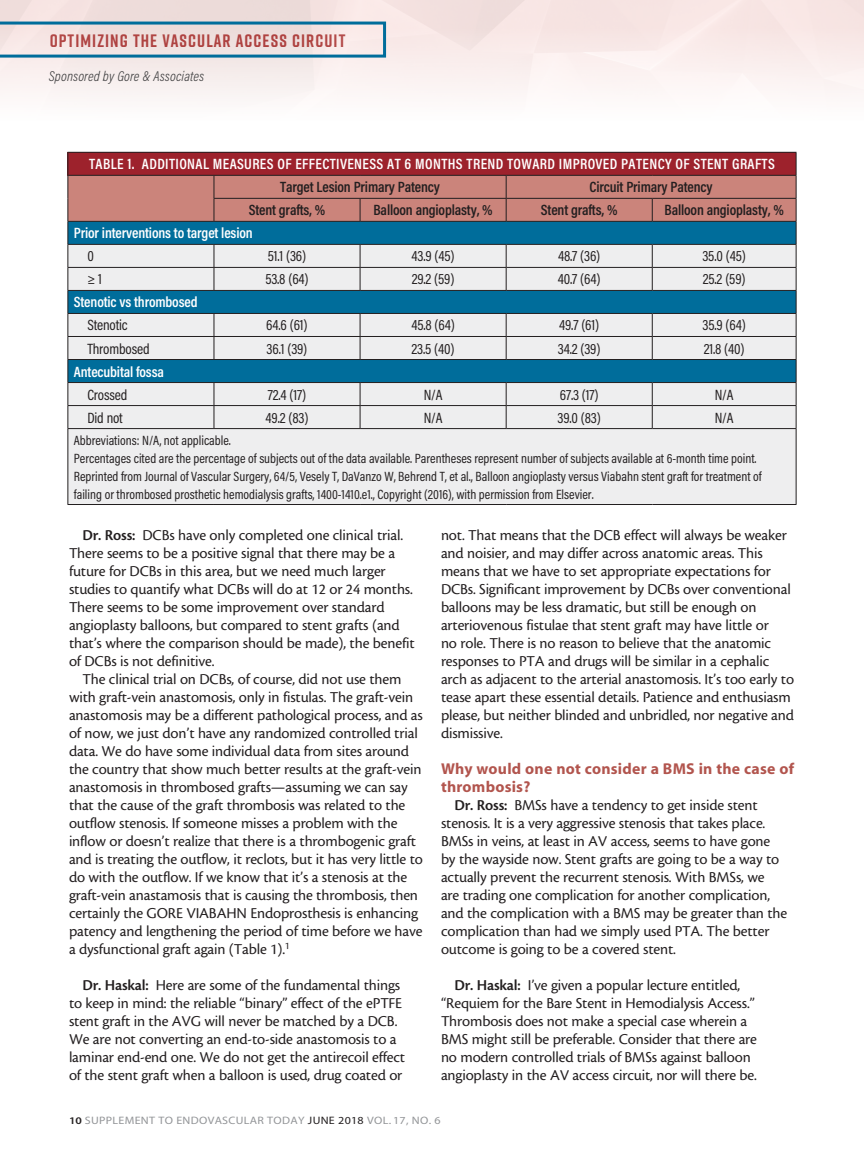
<style>
.page{position:relative;width:864px;height:1161px;background:#fff}
.page>*{position:absolute;margin:0;border:0;box-sizing:border-box;transform-origin:0 0}
.t1{font:700 18px "Rift";letter-spacing:.06em;color:#a63939}
.body{font:15.75px/18px "Cronos MM 408 10";letter-spacing:-.01em;color:#231f20}
.subhead_question{font:15.75px/18px "Myriad MM 700 600";letter-spacing:.015em;color:#b2554e}
.BMC_2_-_Table_Body{font:15px "Acumin Pro Cond";letter-spacing:-.01em;color:#231f20}
.BMC_2_-_Table_Subhea{font:600 15px "Acumin Pro Cond";letter-spacing:-.01em;color:#231f20}
.BMC_2_-_Table_Header{font:600 15px "Acumin Pro Cond";letter-spacing:.025em;color:#fff}
.BMC_2_-_Table_Subhea-2{font:600 15px "Acumin Pro Cond";letter-spacing:-.01em;color:#fff}
.t2{font:italic 300 14.25px "Acumin Pro Cond";letter-spacing:.01em;color:#3e3e3f}
.BMC_2_-_Table_Abbrev{font:13.5px/18px "Acumin Pro Cond";color:#231f20}
.t3{font:10.8px "Myriad MM 400 600";letter-spacing:.025em;color:#939598;scale:1.11 1}
.s1{font-family:"Cronos MM 574 10"}
.s2{font-family:"Myriad MM 565 600";font-size:10.2px;color:#231f20}
.s3{color:#231f20}
</style>
<div class="page">
<svg style="left:0;top:22px;width:386px;height:36px;background:#cbcfd5"></svg>
<div style="left:69px;top:429px;width:727px;height:75px;background:#eeeeef"></div>
<hr style="left:68px;top:152px;width:146px;height:1px;background:#231f20">
<hr style="left:214px;top:152px;width:146px;height:1px;background:#231f20">
<hr style="left:360px;top:152px;width:146px;height:1px;background:#231f20">
<hr style="left:506px;top:152px;width:146px;height:1px;background:#231f20">
<hr style="left:652px;top:152px;width:145px;height:1px;background:#231f20">
<svg style="left:68px;top:153px;width:729px;height:275px;background:#a0a4af"></svg>
<hr style="left:68px;top:428px;width:146px;height:1px;background:#231f20">
<hr style="left:68px;top:429px;width:1px;height:75px;background:#231f20">
<hr style="left:214px;top:428px;width:146px;height:1px;background:#231f20">
<hr style="left:360px;top:428px;width:146px;height:1px;background:#231f20">
<hr style="left:506px;top:428px;width:146px;height:1px;background:#231f20">
<hr style="left:652px;top:428px;width:145px;height:1px;background:#231f20">
<hr style="left:796px;top:429px;width:1px;height:75px;background:#231f20">
<hr style="left:68px;top:504px;width:146px;height:1px;background:#231f20">
<hr style="left:214px;top:504px;width:146px;height:1px;background:#231f20">
<hr style="left:360px;top:504px;width:146px;height:1px;background:#231f20">
<hr style="left:506px;top:504px;width:146px;height:1px;background:#231f20">
<hr style="left:652px;top:504px;width:145px;height:1px;background:#231f20">
<p class="t1" style="left:50px;top:27px;width:297px">OPTIMIZING THE VASCULAR ACCESS CIRCUIT</p>
<p class="t2" style="left:49px;top:66px;width:157px">Sponsored by Gore &amp; Associates</p>
<p class="BMC_2_-_Table_Header" style="left:89px;top:154px;width:687px">TABLE 1. ADDITIONAL MEASURES OF EFFECTIVENESS AT 6 MONTHS TREND TOWARD IMPROVED PATENCY OF STENT GRAFTS</p>
<p class="BMC_2_-_Table_Subhea" style="left:280px;top:177px;width:161px">Target Lesion Primary Patency</p>
<p class="BMC_2_-_Table_Subhea" style="left:590px;top:177px;width:125px">Circuit Primary Patency</p>
<p class="BMC_2_-_Table_Subhea" style="left:249px;top:200px;width:78px">Stent grafts, %</p>
<p class="BMC_2_-_Table_Subhea" style="left:373px;top:200px;width:121px">Balloon angioplasty, %</p>
<p class="BMC_2_-_Table_Subhea" style="left:541px;top:200px;width:78px">Stent grafts, %</p>
<p class="BMC_2_-_Table_Subhea" style="left:665px;top:200px;width:121px">Balloon angioplasty, %</p>
<p class="BMC_2_-_Table_Subhea-2" style="left:74px;top:223px;width:180px">Prior interventions to target lesion</p>
<p class="BMC_2_-_Table_Body" style="left:87px;top:247px;width:8px">0</p>
<p class="BMC_2_-_Table_Body" style="left:268px;top:247px;width:40px">51.1 (36)</p>
<p class="BMC_2_-_Table_Body" style="left:412px;top:247px;width:45px">43.9 (45)</p>
<p class="BMC_2_-_Table_Body" style="left:558px;top:247px;width:44px">48.7 (36)</p>
<p class="BMC_2_-_Table_Body" style="left:702px;top:247px;width:45px">35.0 (45)</p>
<p class="BMC_2_-_Table_Body" style="left:87px;top:270px;width:16px">≥ 1</p>
<p class="BMC_2_-_Table_Body" style="left:265px;top:270px;width:45px">53.8 (64)</p>
<p class="BMC_2_-_Table_Body" style="left:412px;top:270px;width:44px">29.2 (59)</p>
<p class="BMC_2_-_Table_Body" style="left:558px;top:270px;width:44px">40.7 (64)</p>
<p class="BMC_2_-_Table_Body" style="left:703px;top:270px;width:44px">25.2 (59)</p>
<p class="BMC_2_-_Table_Subhea-2" style="left:74px;top:292px;width:125px">Stenotic vs thrombosed</p>
<p class="BMC_2_-_Table_Body" style="left:87px;top:316px;width:42px">Stenotic</p>
<p class="BMC_2_-_Table_Body" style="left:266px;top:316px;width:43px">64.6 (61)</p>
<p class="BMC_2_-_Table_Body" style="left:411px;top:316px;width:45px">45.8 (64)</p>
<p class="BMC_2_-_Table_Body" style="left:559px;top:316px;width:42px">49.7 (61)</p>
<p class="BMC_2_-_Table_Body" style="left:703px;top:316px;width:45px">35.9 (64)</p>
<p class="BMC_2_-_Table_Body" style="left:87px;top:339px;width:64px">Thrombosed</p>
<p class="BMC_2_-_Table_Body" style="left:267px;top:339px;width:42px">36.1 (39)</p>
<p class="BMC_2_-_Table_Body" style="left:412px;top:339px;width:45px">23.5 (40)</p>
<p class="BMC_2_-_Table_Body" style="left:558px;top:339px;width:44px">34.2 (39)</p>
<p class="BMC_2_-_Table_Body" style="left:704px;top:339px;width:42px">21.8 (40)</p>
<p class="BMC_2_-_Table_Subhea-2" style="left:74px;top:362px;width:92px">Antecubital fossa</p>
<p class="BMC_2_-_Table_Body" style="left:87px;top:385px;width:42px">Crossed</p>
<p class="BMC_2_-_Table_Body" style="left:268px;top:385px;width:40px">72.4 (17)</p>
<p class="BMC_2_-_Table_Body" style="left:424px;top:385px;width:20px">N/A</p>
<p class="BMC_2_-_Table_Body" style="left:560px;top:385px;width:40px">67.3 (17)</p>
<p class="BMC_2_-_Table_Body" style="left:715px;top:385px;width:20px">N/A</p>
<p class="BMC_2_-_Table_Body" style="left:87px;top:408px;width:37px">Did not</p>
<p class="BMC_2_-_Table_Body" style="left:266px;top:408px;width:44px">49.2 (83)</p>
<p class="BMC_2_-_Table_Body" style="left:424px;top:408px;width:20px">N/A</p>
<p class="BMC_2_-_Table_Body" style="left:558px;top:408px;width:45px">39.0 (83)</p>
<p class="BMC_2_-_Table_Body" style="left:715px;top:408px;width:20px">N/A</p>
<p class="BMC_2_-_Table_Abbrev" style="left:74px;top:431px;width:159px">Abbreviations: N/A, not applicable.</p>
<p class="BMC_2_-_Table_Abbrev" style="left:74px;top:449px;width:684px">Percentages cited are the percentage of subjects out of the data available. Parentheses represent number of subjects available at 6-month time point.</p>
<p class="BMC_2_-_Table_Abbrev" style="left:74px;top:467px;width:689px">Reprinted from Journal of Vascular Surgery, 64/5, Vesely T, DaVanzo W, Behrend T, et al., Balloon angioplasty versus Viabahn stent graft for treatment of failing or thrombosed prosthetic hemodialysis grafts, 1400-1410.e1., Copyright (2016), with permission from Elsevier.</p>
<p class="body" style="left:69px;top:526px;width:347px;text-indent:14px"><span class="s1">Dr. Ross:</span> DCBs have only completed one clinical trial.<br>There seems to be a positive signal that there may be a future for DCBs in this area, but we need much larger studies to quantify what DCBs will do at 12 or 24 months.<br>There seems to be some improvement over standard angioplasty balloons, but compared to stent grafts (and that’s where the comparison should be made), the benefit of DCBs is not definitive.</p>
<p class="body" style="left:69px;top:670px;width:356px;text-indent:14px">The clinical trial on DCBs, of course, did not use them with graft-vein anastomosis, only in fistulas. The graft-vein anastomosis may be a different pathological process, and as of now, we just don’t have any randomized controlled trial data. We do have some individual data from sites around the country that show much better results at the graft-vein anastomosis in thrombosed grafts—assuming we can say that the cause of the graft thrombosis was related to the outflow stenosis. If someone misses a problem with the inflow or doesn’t realize that there is a thrombogenic graft and is treating the outflow, it reclots, but it has very little to do with the outflow. If we know that it’s a stenosis at the graft-vein anastamosis that is causing the thrombosis, then certainly the GORE VIABAHN Endoprosthesis is enhancing patency and lengthening the period of time before we have a dysfunctional graft again (Table 1).<sup>1</sup></p>
<p class="body" style="left:69px;top:976px;width:338px;text-align:center"><span class="s1">Dr. Haskal:</span> Here are some of the fundamental things<br>to keep in mind: the reliable “binary” effect of the ePTFE stent graft in the AVG will never be matched by a DCB.<br>We are not converting an end-to-side anastomosis to a laminar end-end one. We do not get the antirecoil effect of the stent graft when a balloon is used, drug coated or</p>
<p class="body" style="left:441px;top:526px;width:355px">not. That means that the DCB effect will always be weaker and noisier, and may differ across anatomic areas. This means that we have to set appropriate expectations for DCBs. Significant improvement by DCBs over conventional balloons may be less dramatic, but still be enough on arteriovenous fistulae that stent graft may have little or<br>no role. There is no reason to believe that the anatomic responses to PTA and drugs will be similar in a cephalic arch as adjacent to the arterial anastomosis. It’s too early to tease apart these essential details. Patience and enthusiasm please, but neither blinded and unbridled, nor negative and dismissive.</p>
<p class="subhead_question" style="left:441px;top:761px;width:355px">Why would one not consider a BMS in the case of thrombosis?</p>
<p class="body" style="left:441px;top:796px;width:348px;text-indent:14px"><span class="s1">Dr. Ross:</span> BMSs have a tendency to get inside stent stenosis. It is a very aggressive stenosis that takes place.<br>BMSs in veins, at least in AV access, seems to have gone by the wayside now. Stent grafts are going to be a way to actually prevent the recurrent stenosis. With BMSs, we<br>are trading one complication for another complication, and the complication with a BMS may be greater than the complication than had we simply used PTA. The better outcome is going to be a covered stent.</p>
<p class="body" style="left:441px;top:976px;width:318px;text-indent:14px"><span class="s1">Dr. Haskal:</span> I’ve given a popular lecture entitled, “Requiem for the Bare Stent in Hemodialysis Access.” Thrombosis does not make a special case wherein a BMS might still be preferable. Consider that there are no modern controlled trials of BMSs against balloon angioplasty in the AV access circuit, nor will there be.</p>
<p class="t3" style="left:69px;top:1115px;width:336px"><span class="s2">10</span> SUPPLEMENT TO ENDOVASCULAR TODAY <span class="s3">JUNE 2018</span> VOL. 17, NO. 6</p>
</div>
